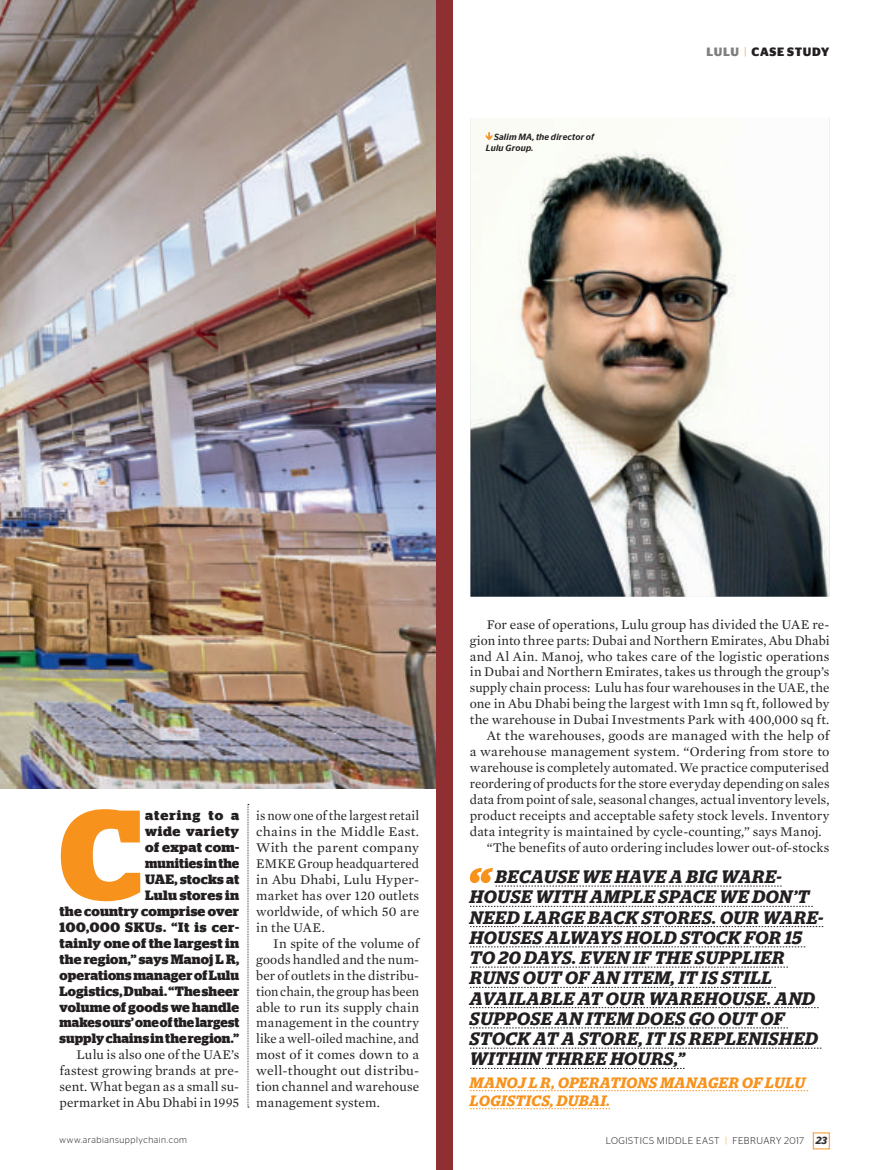
<style>
.page{position:relative;width:872px;height:1170px;background:#fff}
.page>*{position:absolute;margin:0;border:0;box-sizing:border-box;transform-origin:0 0}
.t1{font:700 127.35px "Stag";color:#f7931d}
.t2{font:italic 600 18px/20.2px "Stag";letter-spacing:.035em;color:#231f20}
.t3{font:italic 600 15px/18px "Stag";letter-spacing:.04em;color:#f7931d}
.t4{font:13.5px "Mercury Text G1";letter-spacing:.005em;color:#231f20}
.t5{font:700 13.5px/15.9px "Stag";letter-spacing:.015em;color:#231f20;text-align:right;scale:1.04 1}
.t6{font:13.5px "Mercury Text G1";letter-spacing:.005em;color:#231f20;scale:.96 1}
.t7{font:13.5px "Mercury Text G1";letter-spacing:.005em;color:#231f20;scale:1.04 1}
.t8{font:700 12px "Stag Sans";letter-spacing:.055em;color:#231f20}
.t9{font:300 9.75px "Stag Sans";letter-spacing:.05em;color:#231f20}
.t10{font:italic 500 9px/10.5px "Stag Sans";letter-spacing:.02em;color:#231f20}
.t11{font:300 9px "Stag Sans";letter-spacing:.065em;color:#231f20}
.s1{color:#808080}
.s2{font-weight:300;color:#f7931d}
.s3{font-family:"Mercury Text G1";font-weight:400}
.s4{color:#f7931d}
.s5{font-size:9.9px}
.s6{font-weight:600;font-style:italic;font-size:10.5px;color:#333}
</style>
<div class="page">
<img style="left:0;top:0;width:436px;height:788px">
<div style="left:436px;top:0;width:17px;height:1169px;background:#902f32"></div>
<svg style="left:470px;top:906px;width:342px;height:1px"></svg>
<svg style="left:470px;top:926px;width:353px;height:1px"></svg>
<svg style="left:470px;top:946px;width:335px;height:1px"></svg>
<svg style="left:470px;top:966px;width:318px;height:1px"></svg>
<svg style="left:470px;top:987px;width:305px;height:1px"></svg>
<svg style="left:470px;top:1007px;width:348px;height:1px"></svg>
<svg style="left:470px;top:1027px;width:318px;height:1px"></svg>
<svg style="left:470px;top:1047px;width:351px;height:1px"></svg>
<svg style="left:470px;top:1068px;width:214px;height:1px"></svg>
<svg style="left:470px;top:1090px;width:338px;height:1px"></svg>
<svg style="left:470px;top:1108px;width:140px;height:1px"></svg>
<svg style="left:470px;top:868px;width:311px;height:18px"></svg>
<svg style="left:248px;top:804px;width:1px;height:303px"></svg>
<img style="left:470px;top:118px;width:359px;height:478px">
<svg style="left:486px;top:132px;width:6px;height:8px"></svg>
<p class="t10" style="left:486px;top:132px;width:110px;text-indent:8px">Salim MA, the director of<br>Lulu Group.</p>
<p class="t8" style="left:706px;top:46px;width:124px"><span class="s1">LULU</span> <span class="s2">|</span> CASE STUDY</p>
<p class="t1" style="left:60px;top:797px;width:83px">C</p>
<p class="t5" style="left:60px;top:808px;width:174px">atering to a<br>wide variety<br>of expat com-<br>munities in the<br>UAE, stocks at<br>Lulu stores in<br>the country comprise over<br>100,000 SKUs. “It is cer&shy;tainly one of the largest in the region,” says Manoj L R, operations manager of Lulu<br>Logistics, Dubai. “The sheer volume of goods we handle makes ours’ one of the largest supply chains in the region.”<br><span class="s3">Lulu is also one of the UAE’s fastest growing brands at pre&shy;sent. What began as a small su&shy;permarket in Abu Dhabi in 1995</span></p>
<p class="t6" style="left:256px;top:809px;width:171px">is now one of the largest retail</p>
<p class="t4" style="left:256px;top:825px;width:164px">chains in the Middle East.</p>
<p class="t7" style="left:256px;top:841px;width:158px">With the parent company</p>
<p class="t4" style="left:256px;top:857px;width:164px">EMKE Group headquartered</p>
<p class="t4" style="left:256px;top:873px;width:164px">in Abu Dhabi, Lulu Hyper-</p>
<p class="t4" style="left:256px;top:889px;width:164px">market has over 120 outlets</p>
<p class="t4" style="left:256px;top:905px;width:164px">worldwide, of which 50 are</p>
<p class="t4" style="left:256px;top:921px;width:70px">in the UAE.</p>
<p class="t4" style="left:273px;top:937px;width:147px">In spite of the volume of</p>
<p class="t4" style="left:256px;top:953px;width:164px">goods handled and the num-</p>
<p class="t4" style="left:256px;top:969px;width:164px">ber of outlets in the distribu-</p>
<p class="t6" style="left:256px;top:985px;width:171px">tion chain, the group has been</p>
<p class="t4" style="left:256px;top:1001px;width:164px">able to run its supply chain</p>
<p class="t4" style="left:256px;top:1017px;width:164px">management in the country</p>
<p class="t6" style="left:256px;top:1033px;width:171px">like a well-oiled machine, and</p>
<p class="t4" style="left:256px;top:1049px;width:164px">most of it comes down to a</p>
<p class="t4" style="left:256px;top:1065px;width:164px">well-thought out distribu-</p>
<p class="t4" style="left:256px;top:1081px;width:164px">tion channel and warehouse</p>
<p class="t4" style="left:256px;top:1096px;width:125px">management system.</p>
<p class="t4" style="left:487px;top:618px;width:344px">For ease of operations, Lulu group has divided the UAE re-</p>
<p class="t4" style="left:470px;top:634px;width:361px">gion into three parts: Dubai and Northern Emirates, Abu Dhabi</p>
<p class="t4" style="left:470px;top:650px;width:361px">and Al Ain. Manoj, who takes care of the logistic operations</p>
<p class="t4" style="left:470px;top:666px;width:361px">in Dubai and Northern Emirates, takes us through the group’s</p>
<p class="t4" style="left:470px;top:682px;width:361px">supply chain process: Lulu has four warehouses in the UAE, the</p>
<p class="t4" style="left:470px;top:698px;width:361px">one in Abu Dhabi being the largest with 1mn sq ft, followed by</p>
<p class="t4" style="left:470px;top:714px;width:361px">the warehouse in Dubai Investments Park with 400,000 sq ft.</p>
<p class="t4" style="left:487px;top:730px;width:344px">At the warehouses, goods are managed with the help of</p>
<p class="t4" style="left:470px;top:746px;width:361px">a warehouse management system. “Ordering from store to</p>
<p class="t4" style="left:470px;top:762px;width:361px">warehouse is completely automated. We practice computerised</p>
<p class="t4" style="left:470px;top:778px;width:361px">reordering of products for the store everyday depending on sales</p>
<p class="t4" style="left:470px;top:794px;width:361px">data from point of sale, seasonal changes, actual inventory levels,</p>
<p class="t4" style="left:470px;top:809px;width:361px">product receipts and acceptable safety stock levels. Inventory</p>
<p class="t4" style="left:470px;top:825px;width:353px">data integrity is maintained by cycle-counting,” says Manoj.</p>
<p class="t4" style="left:487px;top:841px;width:344px">“The benefits of auto ordering includes lower out-of-stocks</p>
<p class="t2" style="left:470px;top:867px;width:355px;text-indent:26px">BECAUSE WE HAVE A BIG WARE-<br>HOUSE WITH AMPLE SPACE WE DON’T<br>NEED LARGE BACK STORES. OUR WARE-<br>HOUSES ALWAYS HOLD STOCK FOR 15<br>TO 20 DAYS. EVEN IF THE SUPPLIER<br>RUNS OUT OF AN ITEM, IT IS STILL<br>AVAILABLE AT OUR WAREHOUSE. AND<br>SUPPOSE AN ITEM DOES GO OUT OF<br>STOCK AT A STORE, IT IS REPLENISHED<br>WITHIN THREE HOURS,”</p>
<p class="t3" style="left:470px;top:1074px;width:337px">MANOJ L R, OPERATIONS MANAGER OF LULU<br>LOGISTICS, DUBAI.</p>
<p class="t11" style="left:60px;top:1135px;width:129px">www.arabiansupplychain.com</p>
<p class="t9" style="left:605px;top:1135px;width:223px">LOGISTICS MIDDLE EAST <span class="s4">|</span> <span class="s5">FEBRUARY</span> 2017 <span class="s6">23</span></p>
</div>
